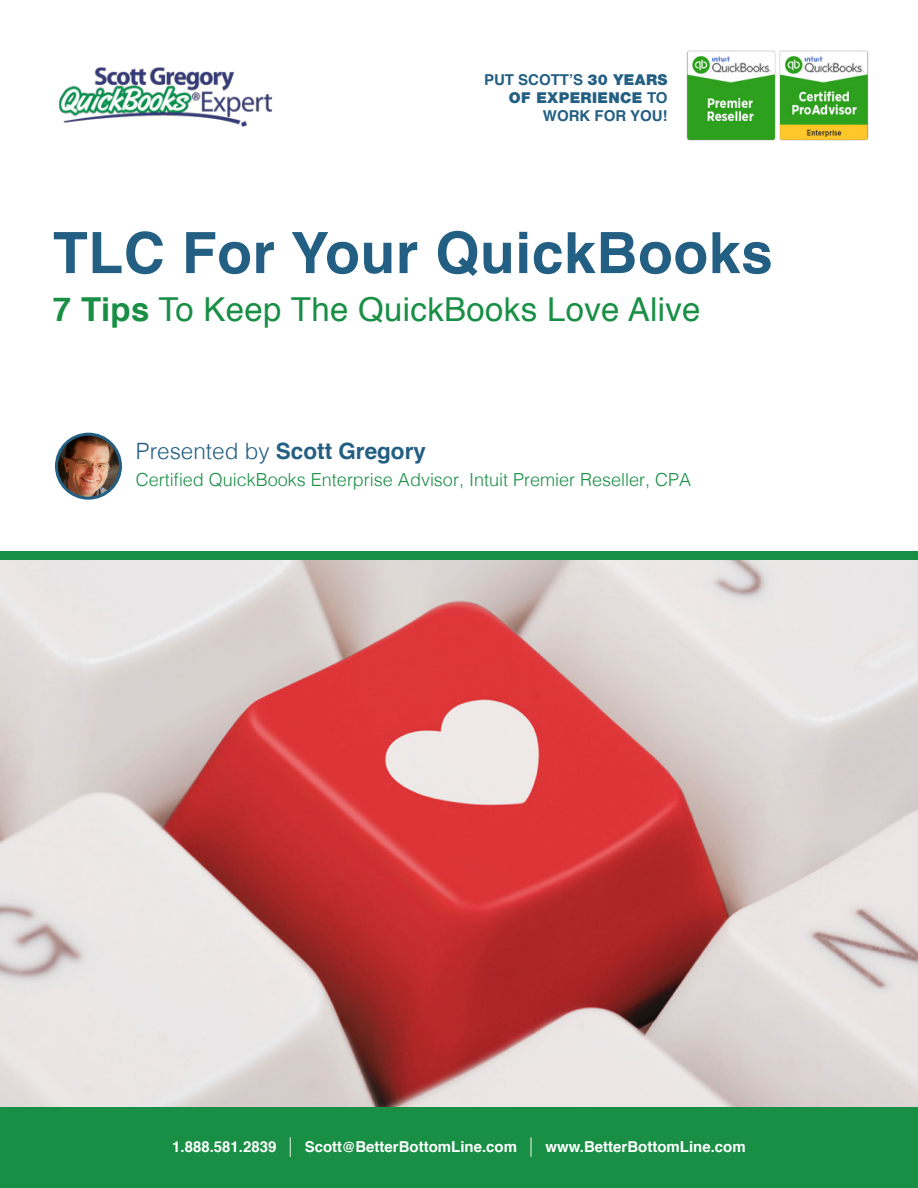
<style>
.page{position:relative;width:918px;height:1188px;background:#fff}
.page>*{position:absolute;margin:0;border:0;box-sizing:border-box;transform-origin:0 0}
.t1{font:700 57px "Helvetica";letter-spacing:.01em;color:#235f83}
.t2{font:33px "Helvetica";letter-spacing:.01em;color:#188f45}
.t3{font:700 22.5px "Helvetica";color:#235f83}
.t4{font:300 18px "Helvetica";color:#188f45}
.t5{font:700 15px "Helvetica";color:#fff}
.t6{font:700 15px "Helvetica";color:#235f83}
.t7{font:900 15px "Helvetica Neue LT Pro";letter-spacing:.025em;color:#235f83}
.s1{font-family:"Helvetica Neue LT Pro";font-weight:900}
.s2{font-family:"Helvetica";font-weight:700}
.s3{font-weight:700}
.s4{font-weight:300}
.s5{font-weight:300;font-size:19.5px}
.s6{font-size:13.5px}
</style>
<div class="page">
<img style="left:0;top:559px;width:918px;height:548px">
<div style="left:0;top:551px;width:918px;height:8px;background:#188f45"></div>
<div style="left:0;top:1107px;width:918px;height:81px;background:#188f45"></div>
<img style="left:58px;top:67px;width:215px;height:60px">
<img style="left:686px;top:50px;width:183px;height:91px">
<img style="left:56px;top:434px;width:64px;height:64px;border-radius:32px">
<div style="left:55px;top:433px;width:67px;height:67px;border:3px solid #235f83;border-radius:50%"></div>
<p class="t6" style="left:484px;top:67px;width:185px">PUT SCOTT’S <span class="s1">30 YEARS</span></p>
<p class="t7" style="left:509px;top:88px;width:160px">OF EXPERIENCE <span class="s2">TO</span></p>
<p class="t6" style="left:543px;top:103px;width:126px">WORK FOR YOU!</p>
<h1 class="t1" style="left:53px;top:207px;width:721px">TLC For Your QuickBooks</h1>
<h2 class="t2" style="left:53px;top:284px;width:649px"><span class="s3">7 Tips</span> To Keep The QuickBooks Love Alive</h2>
<h3 class="t3" style="left:136px;top:433px;width:292px"><span class="s4">Presented by</span> Scott Gregory</h3>
<p class="t4" style="left:136px;top:464px;width:557px">Certified QuickBooks Enterprise Advisor, Intuit Premier Reseller, CPA</p>
<p class="t5" style="left:172px;top:1134px;width:575px">1.888.581.2839 <span class="s5">|</span> Scott<span class="s6">@</span>BetterBottomLine.com <span class="s5">|</span> www.BetterBottomLine.com</p>
</div>
